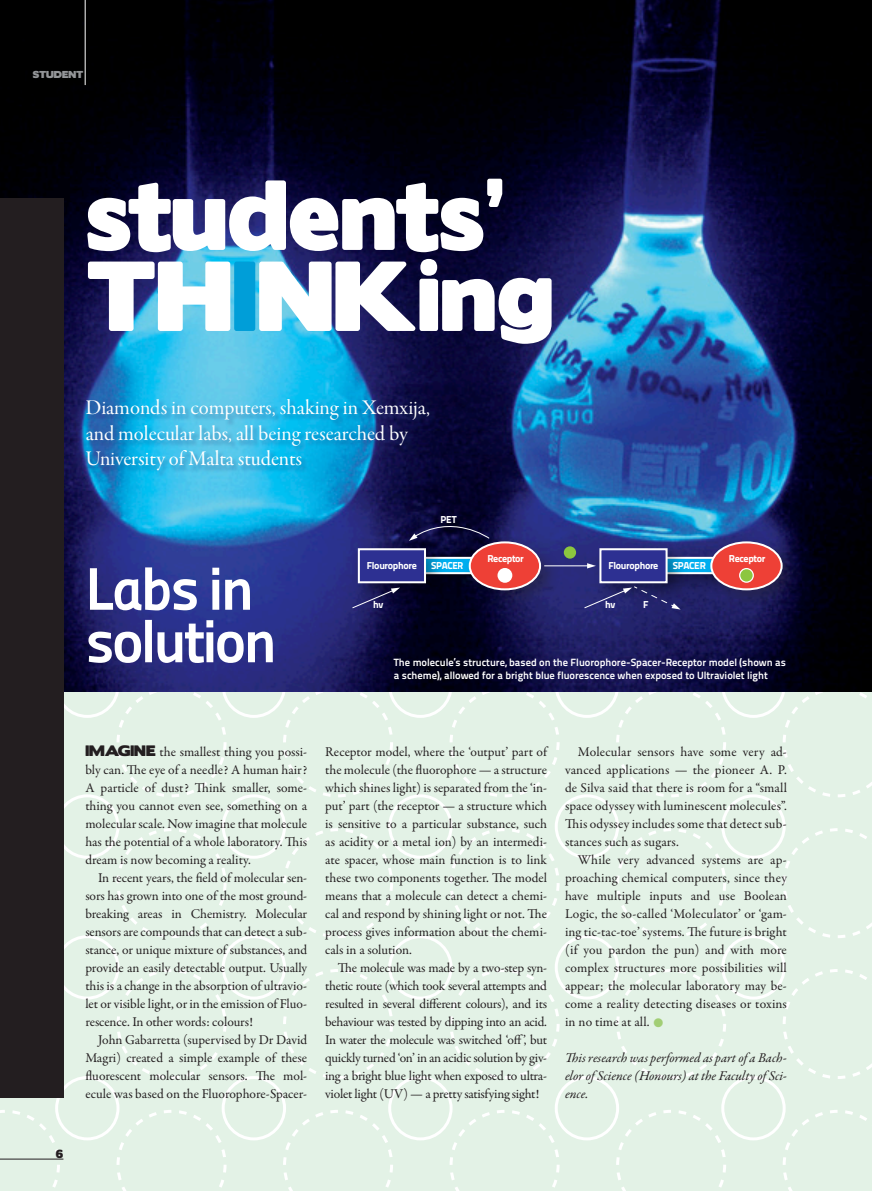
<style>
.page{position:relative;width:872px;height:1191px;background:#e3f2e6}
.page>*{position:absolute;margin:0;border:0;box-sizing:border-box;transform-origin:0 0}
.t1{font:88.5px/81px "Boris Black Bloxx";color:#fff}
.Heading{font:60px "Panefresco 800 wt";letter-spacing:-.05em;color:#fff}
.Standfirst{font:21px/25.5px "Garamond Premr Pro Subh";color:#fff}
.t2{font:13.5px/18px "Garamond Premr Pro";color:#231e20;text-align:justify}
.t3{font:italic 13.5px/18px "Garamond Premr Pro";color:#231e20;text-align:justify}
.t4{font:700 10.5px/12.6px "Titillium Text 22 L";color:#fff}
.t5{font:10.5px "Boris Black Bloxx";color:#231e20}
.t6{font:800 10.05px "Titillium Text 22 L";letter-spacing:-.035em;color:#fff}
.t7{font:9px "Boris Black Bloxx";color:#939598}
.s1{color:#009ed8}
.s2{font-family:"Boris Black Bloxx"}
.s3{font-family:"Boris Black Bloxx";font-size:25.5px;color:#a2ce75}
</style>
<div class="page">
<div style="left:55px;top:653px;width:64px;height:65px;border:3px solid #fff;border-radius:50%"></div>
<div style="left:116px;top:687px;width:110px;height:110px;border:3px dashed #fff;border-radius:50%"></div>
<div style="left:222px;top:653px;width:64px;height:65px;border:3px solid #fff;border-radius:50%"></div>
<div style="left:283px;top:687px;width:110px;height:110px;border:3px dashed #fff;border-radius:50%"></div>
<div style="left:388px;top:653px;width:64px;height:65px;border:3px solid #fff;border-radius:50%"></div>
<div style="left:449px;top:687px;width:110px;height:110px;border:3px dashed #fff;border-radius:50%"></div>
<div style="left:555px;top:653px;width:64px;height:65px;border:3px solid #fff;border-radius:50%"></div>
<div style="left:616px;top:687px;width:110px;height:110px;border:3px dashed #fff;border-radius:50%"></div>
<div style="left:721px;top:653px;width:64px;height:65px;border:3px solid #fff;border-radius:50%"></div>
<svg style="left:782px;top:691px;width:90px;height:106px"></svg>
<div style="left:55px;top:794px;width:64px;height:64px;border:3px solid #fff;border-radius:50%"></div>
<div style="left:116px;top:828px;width:110px;height:110px;border:3px dashed #fff;border-radius:50%"></div>
<div style="left:222px;top:794px;width:64px;height:64px;border:3px solid #fff;border-radius:50%"></div>
<div style="left:283px;top:828px;width:110px;height:110px;border:3px dashed #fff;border-radius:50%"></div>
<div style="left:388px;top:794px;width:64px;height:64px;border:3px solid #fff;border-radius:50%"></div>
<div style="left:449px;top:828px;width:110px;height:110px;border:3px dashed #fff;border-radius:50%"></div>
<div style="left:555px;top:794px;width:64px;height:64px;border:3px solid #fff;border-radius:50%"></div>
<div style="left:616px;top:828px;width:110px;height:110px;border:3px dashed #fff;border-radius:50%"></div>
<div style="left:721px;top:794px;width:64px;height:64px;border:3px solid #fff;border-radius:50%"></div>
<svg style="left:782px;top:828px;width:90px;height:110px"></svg>
<div style="left:55px;top:935px;width:64px;height:64px;border:3px solid #fff;border-radius:50%"></div>
<div style="left:116px;top:969px;width:110px;height:110px;border:3px dashed #fff;border-radius:50%"></div>
<div style="left:222px;top:935px;width:64px;height:64px;border:3px solid #fff;border-radius:50%"></div>
<div style="left:283px;top:969px;width:110px;height:110px;border:3px dashed #fff;border-radius:50%"></div>
<div style="left:388px;top:935px;width:64px;height:64px;border:3px solid #fff;border-radius:50%"></div>
<div style="left:449px;top:969px;width:110px;height:110px;border:3px dashed #fff;border-radius:50%"></div>
<div style="left:555px;top:935px;width:64px;height:64px;border:3px solid #fff;border-radius:50%"></div>
<div style="left:616px;top:969px;width:110px;height:110px;border:3px dashed #fff;border-radius:50%"></div>
<div style="left:721px;top:935px;width:64px;height:64px;border:3px solid #fff;border-radius:50%"></div>
<svg style="left:782px;top:969px;width:90px;height:110px"></svg>
<svg style="left:0;top:1110px;width:60px;height:78px"></svg>
<div style="left:55px;top:1076px;width:64px;height:64px;border:3px solid #fff;border-radius:50%"></div>
<svg style="left:116px;top:1109px;width:110px;height:82px"></svg>
<div style="left:222px;top:1076px;width:64px;height:64px;border:3px solid #fff;border-radius:50%"></div>
<svg style="left:283px;top:1109px;width:110px;height:82px"></svg>
<div style="left:388px;top:1076px;width:64px;height:64px;border:3px solid #fff;border-radius:50%"></div>
<svg style="left:449px;top:1109px;width:110px;height:82px"></svg>
<div style="left:555px;top:1076px;width:64px;height:64px;border:3px solid #fff;border-radius:50%"></div>
<svg style="left:616px;top:1109px;width:110px;height:82px"></svg>
<div style="left:721px;top:1076px;width:64px;height:64px;border:3px solid #fff;border-radius:50%"></div>
<svg style="left:782px;top:1109px;width:85px;height:82px"></svg>
<img style="left:0;top:0;width:872px;height:691px">
<hr style="left:85px;top:0;width:1px;height:85px;background:#fff">
<hr style="left:0;top:1158px;width:63px;height:1px;background:#231e20">
<div style="left:0;top:198px;width:63px;height:899px;background:#231e20"></div>
<img style="left:450px;top:546px;width:8px;height:52px">
<div style="left:413px;top:558px;width:66px;height:15px;background:#00aeef"></div>
<div style="left:412px;top:557px;width:68px;height:17px;border:2px solid #fff"></div>
<img style="left:348px;top:538px;width:102px;height:69px">
<div style="left:359px;top:549px;width:66px;height:33px;background:#2d3092"></div>
<div style="left:358px;top:548px;width:68px;height:35px;border:2px solid #fff"></div>
<img style="left:458px;top:531px;width:107px;height:84px">
<div style="left:470px;top:542px;width:70px;height:47px;background:#ee4036;border-radius:50%"></div>
<div style="left:469px;top:541px;width:72px;height:49px;border:2px solid #fff;border-radius:50%"></div>
<div style="left:497px;top:568px;width:15px;height:15px;background:#fff;border-radius:50%"></div>
<div style="left:564px;top:546px;width:12px;height:12px;background:#8cc63f;border-radius:50%"></div>
<img style="left:692px;top:546px;width:8px;height:52px">
<div style="left:655px;top:558px;width:66px;height:15px;background:#00aeef"></div>
<div style="left:654px;top:557px;width:68px;height:17px;border:2px solid #fff"></div>
<img style="left:589px;top:538px;width:103px;height:69px">
<div style="left:600px;top:549px;width:66px;height:33px;background:#2d3092"></div>
<div style="left:599px;top:548px;width:68px;height:35px;border:2px solid #fff"></div>
<img style="left:700px;top:531px;width:97px;height:84px">
<div style="left:711px;top:542px;width:70px;height:47px;background:#ee4036;border-radius:50%"></div>
<div style="left:710px;top:541px;width:72px;height:49px;border:2px solid #fff;border-radius:50%"></div>
<svg style="left:739px;top:568px;width:15px;height:15px"></svg>
<div style="left:740px;top:569px;width:12px;height:12px;background:#8cc63f;border-radius:50%"></div>
<hr style="left:544px;top:565px;width:44px;height:1px;background:#fff">
<svg style="left:587px;top:563px;width:9px;height:5px"></svg>
<svg style="left:351px;top:587px;width:49px;height:22px"></svg>
<svg style="left:583px;top:585px;width:97px;height:24px;background:#2d2e71"></svg>
<svg style="left:409px;top:512px;width:81px;height:29px;background:#12113d"></svg>
<div style="left:85px;top:397px;width:351px;height:80px;background:#203e7d;opacity:.18"></div>
<p class="t7" style="left:33px;top:68px;width:52px">STUDENT</p>
<p class="t1" style="left:85px;top:178px;width:469px">students’<br>TH<span class="s1">I</span>NKing</p>
<p class="Standfirst" style="left:86px;top:396px;width:346px">Diamonds in computers, shaking in Xemxija, and molecular labs, all being researched by<br>University of Malta students</p>
<p class="t6" style="left:440px;top:512px;width:18px">PET</p>
<p class="Heading" style="left:85px;top:542px;width:170px">Labs in</p>
<p class="t6" style="left:367px;top:557px;width:51px">Flourophore</p>
<p class="t6" style="left:373px;top:596px;width:12px">hv</p>
<p class="t6" style="left:431px;top:558px;width:34px">SPACER</p>
<p class="t6" style="left:487px;top:550px;width:38px">Receptor</p>
<p class="t6" style="left:608px;top:557px;width:51px">Flourophore</p>
<p class="t6" style="left:672px;top:558px;width:34px">SPACER</p>
<p class="t6" style="left:605px;top:596px;width:12px">hv</p>
<p class="t6" style="left:643px;top:596px;width:7px">F</p>
<p class="t6" style="left:729px;top:550px;width:38px">Receptor</p>
<p class="Heading" style="left:85px;top:595px;width:193px">solution</p>
<p class="t4" style="left:394px;top:656px;width:393px">The molecule’s structure, based on the Fluorophore-Spacer-Receptor model (shown as a scheme), allowed for a bright blue fluorescence when exposed to Ultraviolet light</p>
<p class="t5" style="left:56px;top:1145px;width:9px">6</p>
<p class="t2" style="left:85px;top:743px;width:223px"><span class="s2">IMAGINE</span> the smallest thing you possi&shy;bly can. The eye of a needle? A human hair?<br>A particle of dust? Think smaller, some&shy;thing you cannot even see, something on a molecular scale. Now imagine that molecule has the potential of a whole laboratory. This dream is now becoming a reality.</p>
<p class="t2" style="left:85px;top:869px;width:224px;text-indent:13px">In recent years, the field of molecular sen&shy;sors has grown into one of the most ground&shy;breaking areas in Chemistry. Molecular sensors are compounds that can detect a sub&shy;stance, or unique mixture of substances, and provide an easily detectable output. Usually this is a change in the absorption of ultravio&shy;let or visible light, or in the emission of Fluo&shy;rescence. In other words: colours!</p>
<p class="t2" style="left:85px;top:1031px;width:223px;text-indent:13px">John Gabarretta (supervised by Dr David Magri) created a simple example of these fluorescent molecular sensors. The mol&shy;ecule was based on the Fluorophore-Spacer-</p>
<p class="t2" style="left:325px;top:743px;width:225px">Receptor model, where the ‘output’ part of the molecule (the fluorophore — a structure which shines light) is separated from the ‘in&shy;put’ part (the receptor — a structure which is sensitive to a particular substance, such as acidity or a metal ion) by an intermedi&shy;ate spacer, whose main function is to link these two components together. The model means that a molecule can detect a chemi&shy;cal and respond by shining light or not. The process gives information about the chemi&shy;cals in a solution.</p>
<p class="t2" style="left:325px;top:959px;width:223px;text-indent:13px">The molecule was made by a two-step syn&shy;thetic route (which took several attempts and resulted in several different colours), and its behaviour was tested by dipping into an acid.<br>In water the molecule was switched ‘off’, but quickly turned ‘on’ in an acidic solution by giv&shy;ing a bright blue light when exposed to ultra&shy;violet light (UV) — a pretty satisfying sight!</p>
<p class="t2" style="left:565px;top:743px;width:223px;text-indent:13px">Molecular sensors have some very ad&shy;vanced applications — the pioneer A. P. de Silva said that there is room for a “small space odyssey with luminescent molecules”.<br>This odyssey includes some that detect sub&shy;stances such as sugars.</p>
<p class="t2" style="left:565px;top:851px;width:224px;text-indent:13px">While very advanced systems are ap&shy;proaching chemical computers, since they have multiple inputs and use Boolean Logic, the so-called ‘Moleculator’ or ‘gam&shy;ing tic-tac-toe’ systems. The future is bright (if you pardon the pun) and with more complex structures more possibilities will appear; the molecular laboratory may be&shy;come a reality detecting diseases or toxins in no time at all. <span class="s3">•</span></p>
<p class="t3" style="left:565px;top:1049px;width:223px">This research was performed as part of a Bach&shy;elor of Science (Honours) at the Faculty of Sci&shy;ence.</p>
</div>
